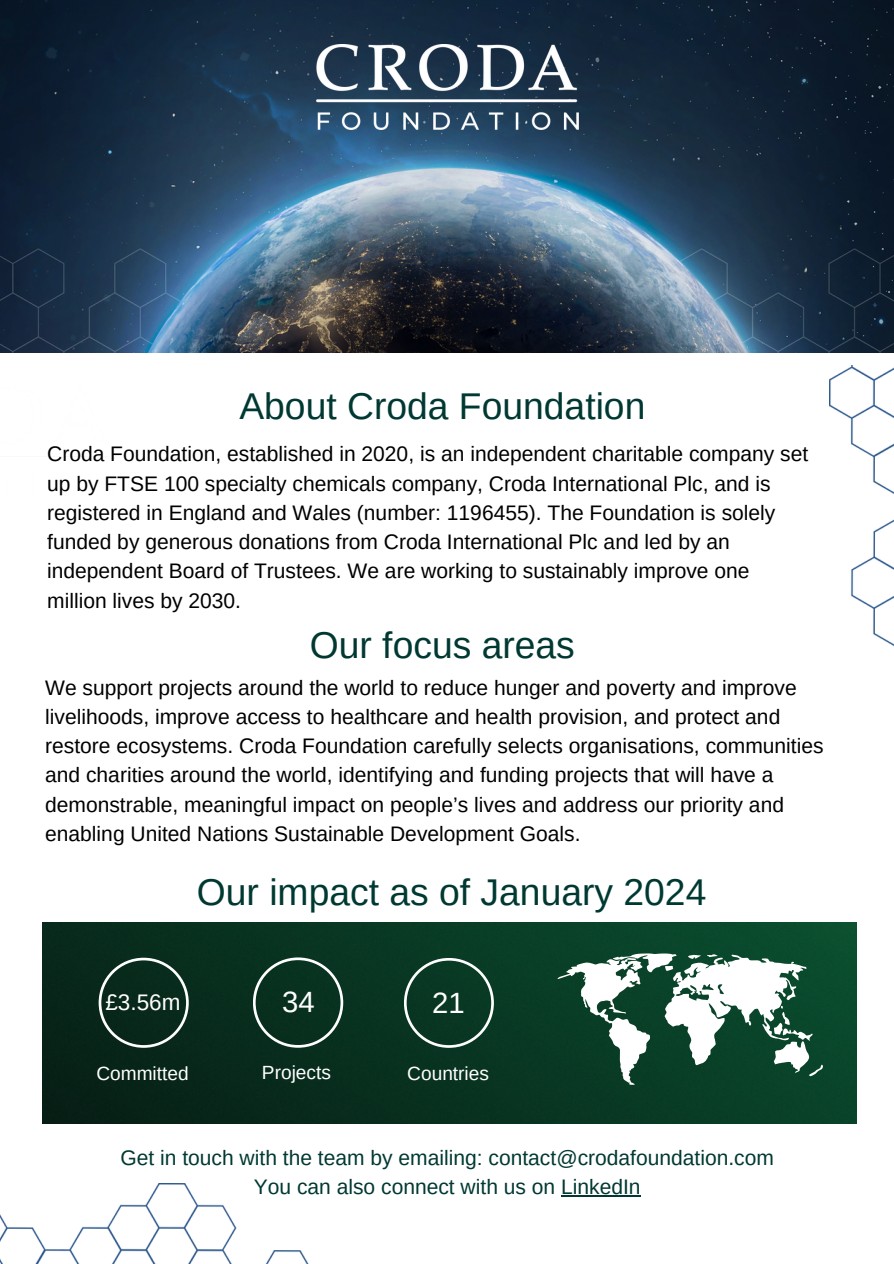
<style>
.page{position:relative;width:894px;height:1264px;background:#fff}
.page>*{position:absolute;margin:0;border:0;box-sizing:border-box;transform-origin:0 0}
.t1{font:37.2px "Arimo";color:#003932}
.t2{font:37.2px "Arimo";color:#003932}
.t3{font:29.25px "Arimo";color:#fff}
.t4{font:22.5px "Arimo";color:#fff}
.t5{font:21px/29.2px "Arimo";color:#000}
.t6{font:21px/29.2px "Arimo";color:#003932;text-align:center}
.t7{font:19.05px "Arimo";color:#fff}
.t8{font:19.05px "Arimo";color:#fff}
.s1{font-style:inherit}
</style>
<div class="page">
<img style="left:0;top:0;width:893px;height:352px">
<img style="left:43px;top:922px;width:813px;height:201px">
<svg style="left:99px;top:957px;width:90px;height:90px;background:#1d3c2f"></svg>
<svg style="left:253px;top:957px;width:90px;height:90px;background:#1e4333"></svg>
<svg style="left:404px;top:957px;width:89px;height:90px;background:#1e4936"></svg>
<svg style="left:557px;top:953px;width:265px;height:131px"></svg>
<img style="left:316px;top:44px;width:262px;height:86px">
<img style="left:0;top:1183px;width:308px;height:80px">
<hr style="left:561px;top:1194px;width:79px;height:2px;background:#003932">
<img style="left:829px;top:365px;width:64px;height:281px">
<h1 class="t2" style="left:239px;top:382px;width:407px">About Croda Foundation</h1>
<p class="t5" style="left:47px;top:439px;width:762px">Croda Foundation, established in 2020, is an independent charitable company set up by FTSE 100 specialty chemicals company, Croda International Plc, and is registered in England and Wales (number: 1196455). The Foundation is solely funded by generous donations from Croda International Plc and led by an independent Board of Trustees. We are working to sustainably improve one million lives by 2030.</p>
<h1 class="t1" style="left:310px;top:621px;width:266px">Our focus areas</h1>
<p class="t5" style="left:45px;top:672px;width:779px">We support projects around the world to <span class="s1">reduce hunger and poverty and improve livelihoods, improve access to healthcare and health provision, and protect and restore ecosystems</span>. Croda Foundation carefully selects organisations, communities and charities around the world, identifying and funding projects that will have a demonstrable, meaningful impact on people’s lives and <span class="s1">address our priority and enabling</span> United Nations Sustainable Development Goals.</p>
<h1 class="t1" style="left:197px;top:868px;width:511px">Our impact as of January 2024</h1>
<p class="t4" style="left:105px;top:987px;width:77px">£<span class="s1">3</span>.<span class="s1">56</span>m</p>
<h2 class="t3" style="left:282px;top:983px;width:34px">34</h2>
<h2 class="t3" style="left:432px;top:984px;width:34px">21</h2>
<p class="t8" style="left:262px;top:1060px;width:70px">Projects</p>
<p class="t7" style="left:96px;top:1061px;width:94px">Committed</p>
<p class="t7" style="left:407px;top:1061px;width:83px">Countries</p>
<p class="t6" style="left:120px;top:1142px;width:655px">Get in touch with the team by emailing: contact@crodafoundation.com<br>You can also connect with us on LinkedIn</p>
</div>
